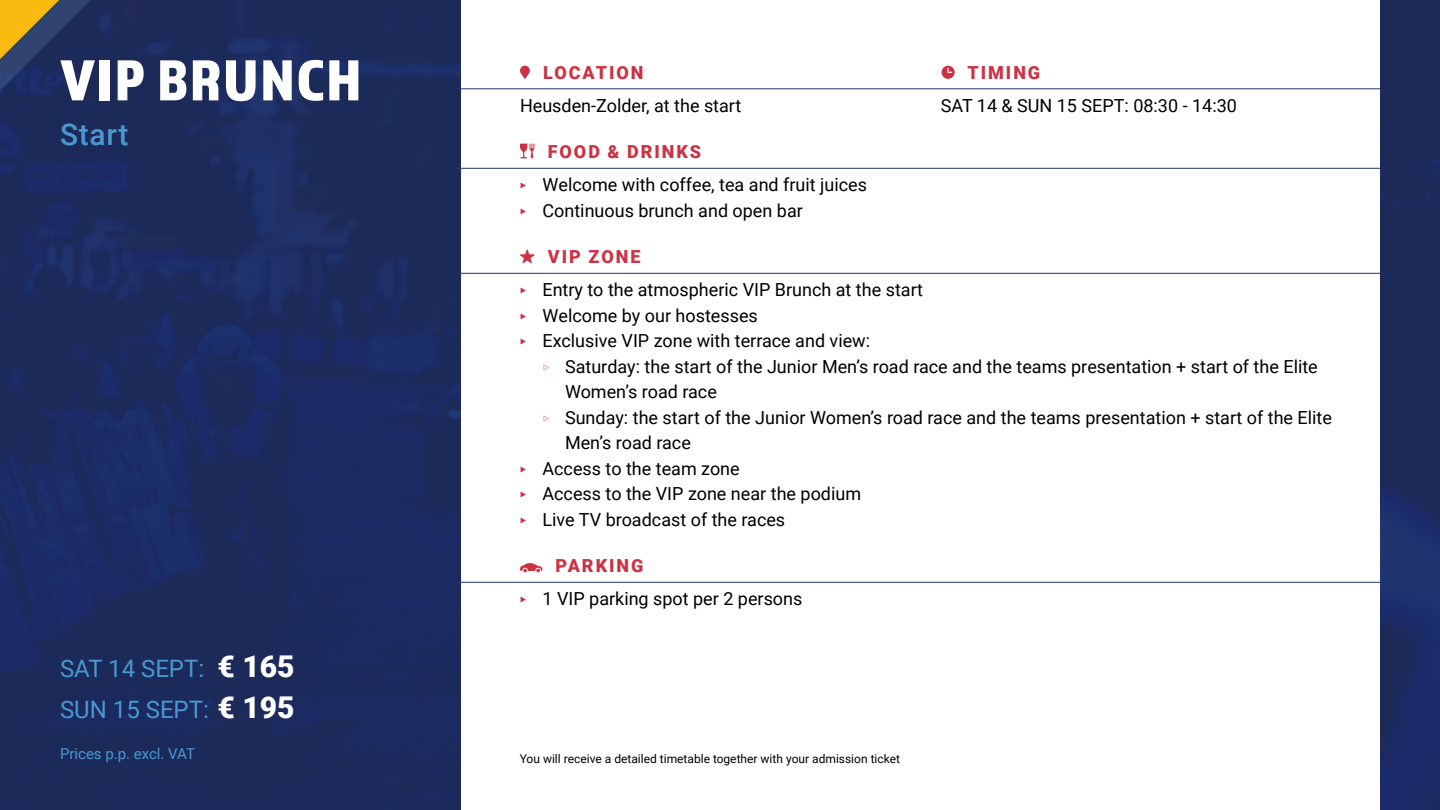
<style>
.page{position:relative;width:1440px;height:810px;background:#fff}
.page>*{position:absolute;margin:0;border:0;box-sizing:border-box;transform-origin:0 0}
.t1{font:60px "Almaq Refined";letter-spacing:.025em;color:#fff}
.t2{font:500 30px "Roboto";letter-spacing:.025em;color:#4998d3}
.t3{font:24px/41.2px "Roboto";color:#4998d3}
.t4{font:18px/25.5px "Roboto";color:#000}
.t5{font:900 18px "Roboto";letter-spacing:.11em;color:#cd3244}
.t6{font:15px "Roboto";color:#4998d3}
.t7{font:12px "Roboto";color:#000}
.s1{font-weight:900;font-size:30px;color:#fff}
</style>
<div class="page">
<img style="left:0;top:0;width:460px;height:810px">
<img style="left:1380px;top:0;width:60px;height:810px">
<svg style="left:0;top:0;width:204px;height:183px;background:#273257"></svg>
<hr style="left:457px;top:89px;width:923px;height:1px;background:#233771">
<hr style="left:457px;top:168px;width:923px;height:1px;background:#233771">
<hr style="left:457px;top:273px;width:923px;height:1px;background:#233771">
<hr style="left:457px;top:582px;width:923px;height:1px;background:#233771">
<svg style="left:520px;top:65px;width:10px;height:14px"></svg>
<svg style="left:942px;top:66px;width:13px;height:13px"></svg>
<svg style="left:520px;top:144px;width:14px;height:14px"></svg>
<svg style="left:520px;top:249px;width:15px;height:15px"></svg>
<svg style="left:520px;top:563px;width:22px;height:9px"></svg>
<h1 class="t1" style="left:60px;top:44px;width:303px">VIP BRUNCH</h1>
<h2 class="t2" style="left:60px;top:114px;width:70px">Start</h2>
<h3 class="t3" style="left:60px;top:646px;width:236px">SAT 14 SEPT: <span class="s1">€ 165<br></span>SUN 15 SEPT: <span class="s1">€ 195</span></h3>
<p class="t6" style="left:60px;top:743px;width:137px">Prices p.p. excl. VAT</p>
<p class="t5" style="left:543px;top:60px;width:102px">LOCATION</p>
<p class="t5" style="left:967px;top:60px;width:74px">TIMING</p>
<p class="t4" style="left:520px;top:92px;width:223px">Heusden-Zolder, at the start</p>
<p class="t4" style="left:941px;top:92px;width:298px">SAT 14 &amp; SUN 15 SEPT: 08:30 - 14:30</p>
<p class="t5" style="left:548px;top:139px;width:155px">FOOD &amp; DRINKS</p>
<p class="t4" style="left:543px;top:172px;width:326px">Welcome with coffee, tea and fruit juices<br>Continuous brunch and open bar</p>
<p class="t5" style="left:548px;top:244px;width:94px">VIP ZONE</p>
<p class="t4" style="left:543px;top:277px;width:382px">Entry to the atmospheric VIP Brunch at the start<br>Welcome by our hostesses<br>Exclusive VIP zone with terrace and view:</p>
<p class="t4" style="left:565px;top:353px;width:754px">Saturday: the start of the Junior Men’s road race and the teams presentation + start of the Elite</p>
<p class="t4" style="left:565px;top:379px;width:153px">Women’s road race</p>
<p class="t4" style="left:565px;top:404px;width:769px">Sunday: the start of the Junior Women’s road race and the teams presentation + start of the Elite</p>
<p class="t4" style="left:565px;top:430px;width:127px">Men’s road race</p>
<p class="t4" style="left:543px;top:455px;width:199px">Access to the team zone</p>
<p class="t4" style="left:543px;top:481px;width:320px">Access to the VIP zone near the podium</p>
<p class="t4" style="left:543px;top:506px;width:244px">Live TV broadcast of the races</p>
<p class="t5" style="left:556px;top:553px;width:89px">PARKING</p>
<p class="t4" style="left:543px;top:586px;width:261px">1 VIP parking spot per 2 persons</p>
<p class="t7" style="left:520px;top:750px;width:382px">You will receive a detailed timetable together with your admission ticket</p>
</div>
